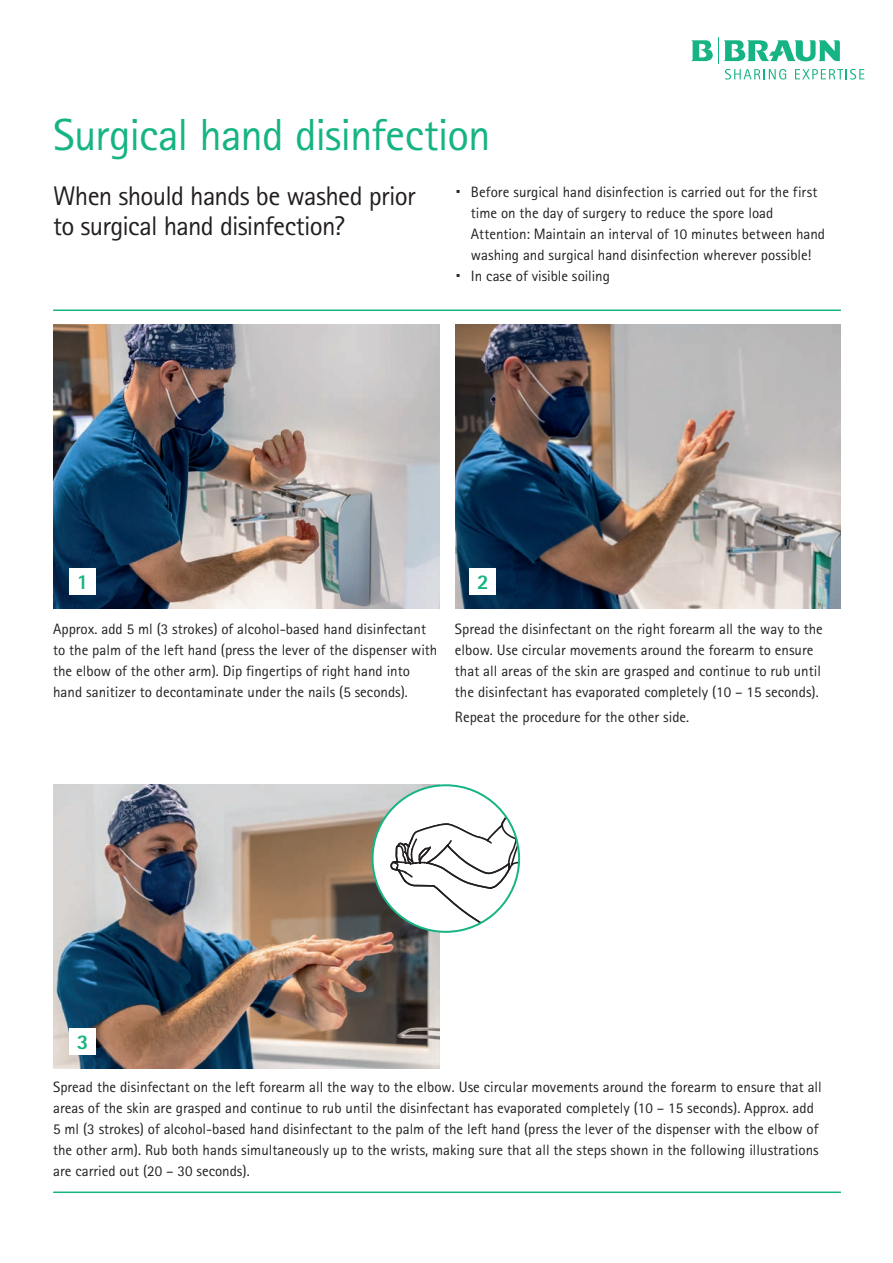
<style>
.page{position:relative;width:893px;height:1263px;background:#fff}
.page>*{position:absolute;margin:0;border:0;box-sizing:border-box;transform-origin:0 0}
.t1{font:45px "Rotis Sans Serif Pro";letter-spacing:-.02em;color:#16b484}
.t2{font:27px/30px "Rotis Sans Serif Pro";letter-spacing:-.025em;color:#231f20}
.t3{font:800 21px "Rotis Sans Serif Pro";color:#16b484}
.t4{font:15px/21px "Rotis Sans Serif Pro";color:#231f20}
.s1{font-size:30px}
</style>
<div class="page">
<img style="left:53px;top:325px;width:386px;height:284px">
<div style="left:69px;top:569px;width:27px;height:26px;background:#fff"></div>
<hr style="left:53px;top:309px;width:788px;height:2px;background:#16b484">
<img style="left:455px;top:325px;width:386px;height:284px">
<div style="left:470px;top:569px;width:26px;height:26px;background:#fff"></div>
<img style="left:53px;top:784px;width:386px;height:284px">
<div style="left:69px;top:1028px;width:27px;height:26px;background:#fff"></div>
<hr style="left:53px;top:1191px;width:788px;height:2px;background:#16b484">
<svg style="left:691px;top:37px;width:173px;height:43px"></svg>
<div style="left:373px;top:785px;width:146px;height:147px;background:#fff;border-radius:50%"></div>
<svg style="left:390px;top:785px;width:129px;height:147px"></svg>
<h1 class="t1" style="left:53px;top:108px;width:439px">Surgical hand disinfection</h1>
<h2 class="t2" style="left:53px;top:181px;width:364px">When should hands be washed prior to surgical hand disinfection?</h2>
<p class="t4" style="left:455px;top:181px;width:364px"><span class="s1">·</span> Before surgical hand disinfection is carried out for the first</p>
<p class="t4" style="left:471px;top:202px;width:304px">time on the day of surgery to reduce the spore load</p>
<p class="t4" style="left:471px;top:223px;width:356px">Attention: Maintain an interval of 10 minutes between hand</p>
<p class="t4" style="left:471px;top:244px;width:342px">washing and surgical hand disinfection wherever possible!</p>
<p class="t4" style="left:455px;top:265px;width:156px"><span class="s1">·</span> In case of visible soiling</p>
<h3 class="t3" style="left:77px;top:569px;width:13px">1</h3>
<h3 class="t3" style="left:477px;top:569px;width:13px">2</h3>
<p class="t4" style="left:53px;top:618px;width:386px">Approx. add 5 ml (3 strokes) of alcohol-based hand disinfectant to the palm of the left hand (press the lever of the dispenser with the elbow of the other arm). Dip fingertips of right hand into hand sanitizer to decontaminate under the nails (5 seconds).</p>
<p class="t4" style="left:455px;top:618px;width:369px">Spread the disinfectant on the right forearm all the way to the elbow. Use circular movements around the forearm to ensure that all areas of the skin are grasped and continue to rub until the disinfectant has evaporated completely (10 – 15 seconds).</p>
<p class="t4" style="left:455px;top:707px;width:236px">Repeat the procedure for the other side.</p>
<h3 class="t3" style="left:77px;top:1028px;width:13px">3</h3>
<p class="t4" style="left:53px;top:1076px;width:770px">Spread the disinfectant on the left forearm all the way to the elbow. Use circular movements around the forearm to ensure that all areas of the skin are grasped and continue to rub until the disinfectant has evaporated completely (10 – 15 seconds). Approx. add 5 ml (3 strokes) of alcohol-based hand disinfectant to the palm of the left hand (press the lever of the dispenser with the elbow of the other arm). Rub both hands simultaneously up to the wrists, making sure that all the steps shown in the following illustrations are carried out (20 – 30 seconds).</p>
</div>
